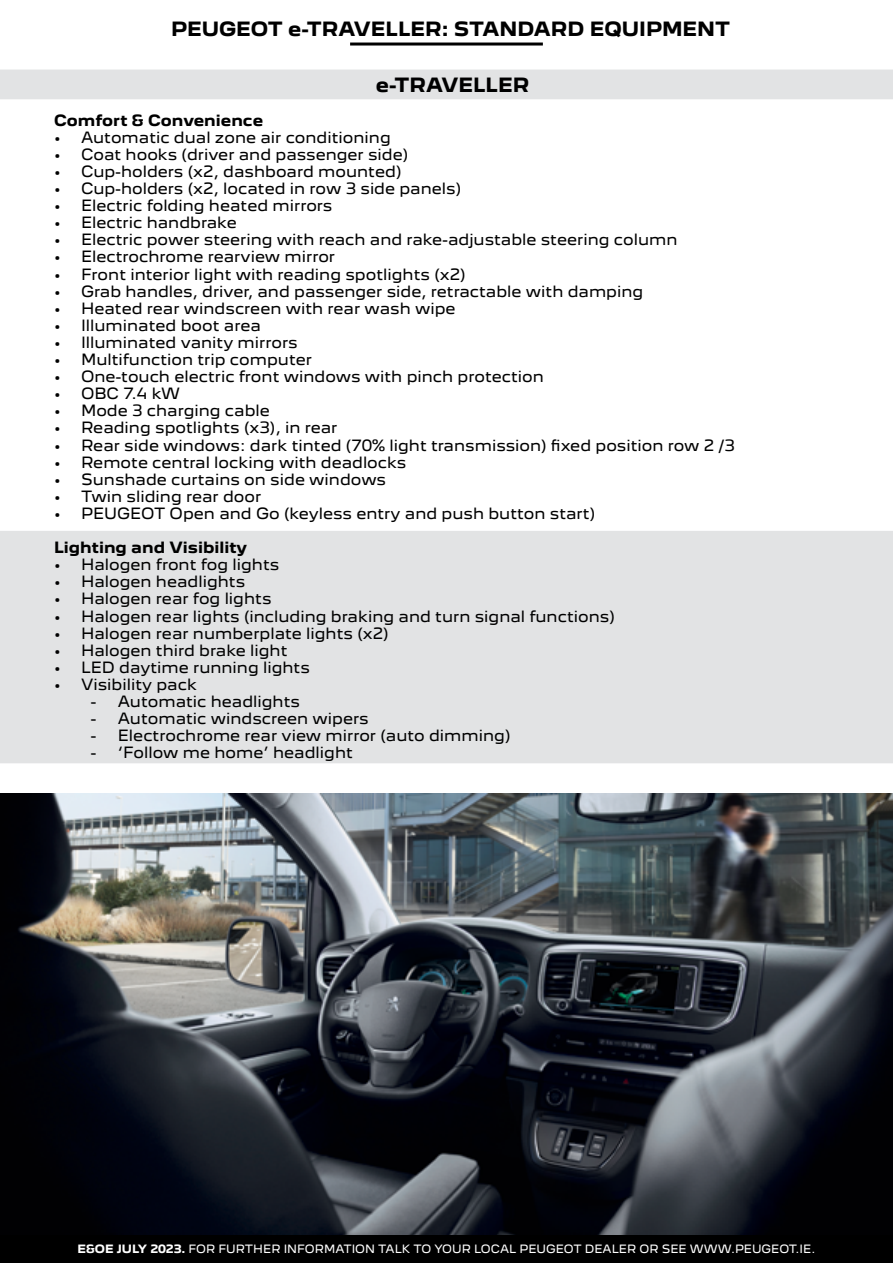
<style>
.page{position:relative;width:893px;height:1263px;background:#fff}
.page>*{position:absolute;margin:0;border:0;box-sizing:border-box;transform-origin:0 0}
.t1{font:700 18px "Peugeot New";color:#000}
.t2{font:14.25px "Peugeot New";color:#000}
.t3{font:700 14.25px "Peugeot New";color:#000}
.t4{font:10.5px "Peugeot New";color:#fff}
.s1{font-weight:700}
</style>
<div class="page">
<div style="left:1px;top:532px;width:891px;height:230px;background:#e2e3e4"></div>
<div style="left:0;top:531px;width:893px;height:232px;border:2px solid #e2e3e4"></div>
<div style="left:0;top:70px;width:893px;height:29px;background:#e2e3e4"></div>
<hr style="left:350px;top:43px;width:193px;height:3px;background:#000">
<img style="left:0;top:793px;width:893px;height:442px">
<div style="left:0;top:1235px;width:893px;height:28px;background:#000"></div>
<p class="t1" style="left:171px;top:14px;width:561px">PEUGEOT e-TRAVELLER: STANDARD EQUIPMENT</p>
<p class="t1" style="left:376px;top:70px;width:155px">e-TRAVELLER</p>
<p class="t3" style="left:54px;top:108px;width:211px">Comfort &amp; Convenience</p>
<p class="t2" style="left:54px;top:125px;width:338px">• Automatic dual zone air conditioning</p>
<p class="t2" style="left:54px;top:142px;width:356px">• Coat hooks (driver and passenger side)</p>
<p class="t2" style="left:54px;top:160px;width:349px">• Cup-holders (x2, dashboard mounted)</p>
<p class="t2" style="left:54px;top:177px;width:409px">• Cup-holders (x2, located in row 3 side panels)</p>
<p class="t2" style="left:54px;top:194px;width:280px">• Electric folding heated mirrors</p>
<p class="t2" style="left:54px;top:211px;width:184px">• Electric handbrake</p>
<p class="t2" style="left:54px;top:228px;width:625px">• Electric power steering with reach and rake-adjustable steering column</p>
<p class="t2" style="left:54px;top:245px;width:283px">• Electrochrome rearview mirror</p>
<p class="t2" style="left:54px;top:262px;width:413px">• Front interior light with reading spotlights (x2)</p>
<p class="t2" style="left:54px;top:279px;width:591px">• Grab handles, driver, and passenger side, retractable with damping</p>
<p class="t2" style="left:54px;top:296px;width:403px">• Heated rear windscreen with rear wash wipe</p>
<p class="t2" style="left:54px;top:313px;width:208px">• Illuminated boot area</p>
<p class="t2" style="left:54px;top:331px;width:245px">• Illuminated vanity mirrors</p>
<p class="t2" style="left:54px;top:348px;width:260px">• Multifunction trip computer</p>
<p class="t2" style="left:54px;top:365px;width:491px">• One-touch electric front windows with pinch protection</p>
<p class="t2" style="left:54px;top:382px;width:127px">• OBC 7.4 kW</p>
<p class="t2" style="left:54px;top:399px;width:217px">• Mode 3 charging cable</p>
<p class="t2" style="left:54px;top:416px;width:285px">• Reading spotlights (x3), in rear</p>
<p class="t2" style="left:54px;top:433px;width:682px">• Rear side windows: dark tinted (70% light transmission) fixed position row 2 /3</p>
<p class="t2" style="left:54px;top:450px;width:354px">• Remote central locking with deadlocks</p>
<p class="t2" style="left:54px;top:467px;width:334px">• Sunshade curtains on side windows</p>
<p class="t2" style="left:54px;top:484px;width:209px">• Twin sliding rear door</p>
<p class="t2" style="left:54px;top:502px;width:543px">• PEUGEOT Open and Go (keyless entry and push button start)</p>
<p class="t3" style="left:54px;top:536px;width:195px">Lighting and Visibility</p>
<p class="t2" style="left:54px;top:553px;width:227px">• Halogen front fog lights</p>
<p class="t2" style="left:54px;top:570px;width:193px">• Halogen headlights</p>
<p class="t2" style="left:54px;top:587px;width:219px">• Halogen rear fog lights</p>
<p class="t2" style="left:54px;top:604px;width:562px">• Halogen rear lights (including braking and turn signal functions)</p>
<p class="t2" style="left:54px;top:621px;width:336px">• Halogen rear numberplate lights (x2)</p>
<p class="t2" style="left:54px;top:638px;width:235px">• Halogen third brake light</p>
<p class="t2" style="left:54px;top:655px;width:257px">• LED daytime running lights</p>
<p class="t2" style="left:54px;top:673px;width:145px">• Visibility pack</p>
<p class="t2" style="left:91px;top:690px;width:211px">- Automatic headlights</p>
<p class="t2" style="left:91px;top:707px;width:279px">- Automatic windscreen wipers</p>
<p class="t2" style="left:91px;top:724px;width:421px">- Electrochrome rear view mirror (auto dimming)</p>
<p class="t2" style="left:91px;top:741px;width:264px">- ‘Follow me home’ headlight</p>
<p class="t4" style="left:78px;top:1240px;width:739px"><span class="s1">E&amp;OE JULY 2023.</span> FOR FURTHER INFORMATION TALK TO YOUR LOCAL PEUGEOT DEALER OR SEE WWW.PEUGEOT.IE.</p>
</div>
